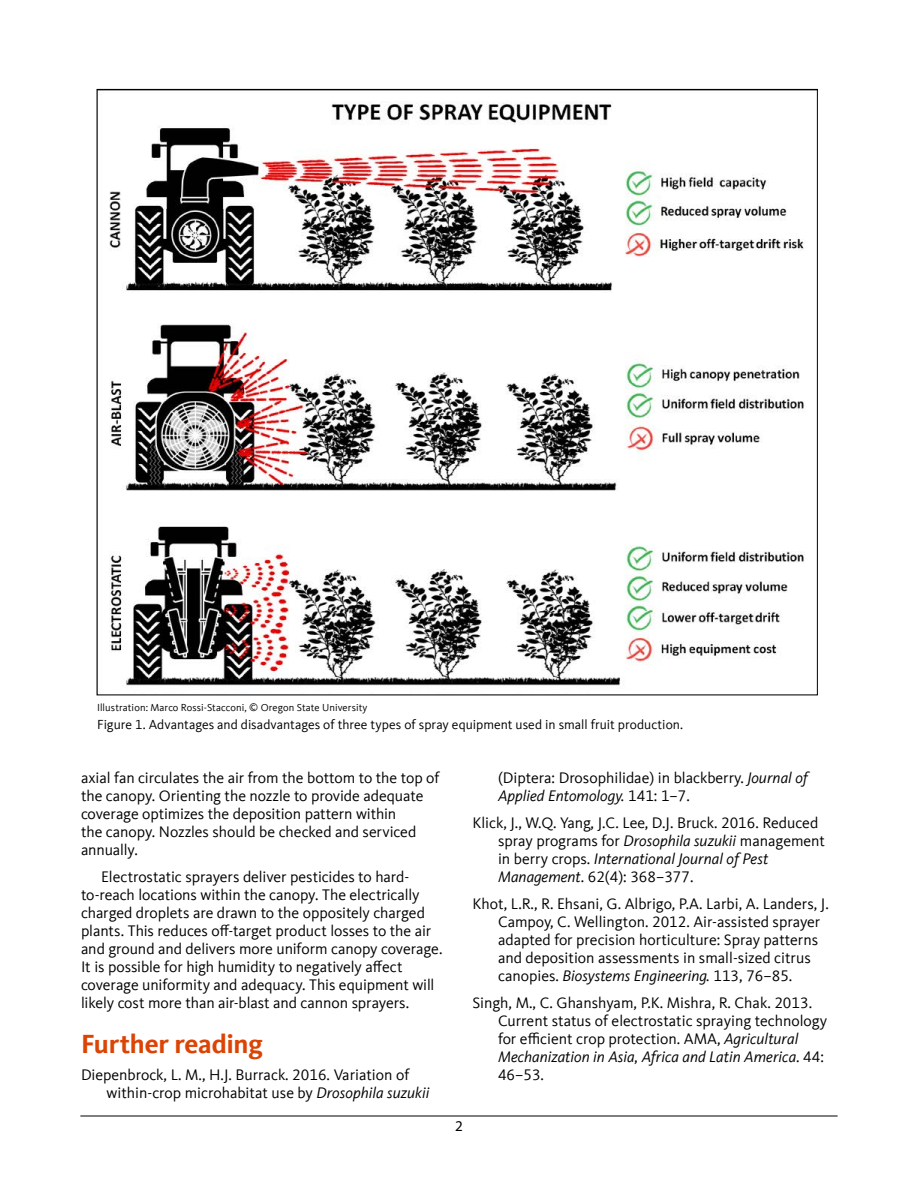
<style>
.page{position:relative;width:918px;height:1188px;background:#fff}
.page>*{position:absolute;margin:0;border:0;box-sizing:border-box;transform-origin:0 0}
.Subhead_18_orange{font:700 27px "Kievit Offc";letter-spacing:-.01em;color:#dc4405}
.References{font:15.75px/18px "Kievit Offc";color:#000}
.Body_Text1{font:15.75px/18px "Kievit Offc";letter-spacing:-.005em;color:#000}
.t1{font:15px "Myriad Pro";color:#000}
.t2{font:13.5px "Kievit Offc";color:#000}
.Credit{font:10.5px "Kievit Offc";letter-spacing:.01em;color:#000}
.s1{font-style:italic}
</style>
<div class="page">
<hr style="left:80px;top:1116px;width:758px;height:1px;background:#000">
<img style="left:109px;top:101px;width:695px;height:585px">
<p class="Credit" style="left:97px;top:702px;width:272px">Illustration: Marco Rossi-Stacconi, © Oregon State University</p>
<p class="t2" style="left:97px;top:717px;width:588px">Figure 1. Advantages and disadvantages of three types of spray equipment used in small fruit production.</p>
<p class="References" style="left:498px;top:769px;width:311px">(Diptera: Drosophilidae) in blackberry. <span class="s1">Journal of<br>Applied Entomology.</span> 141: 1–7.</p>
<p class="References" style="left:498px;top:814px;width:329px;text-indent:-26px">Klick, J., W.Q. Yang, J.C. Lee, D.J. Bruck. 2016. Reduced spray programs for <span class="s1">Drosophila suzukii</span> management in berry crops. <span class="s1">International Journal of Pest Management</span>. 62(4): 368–377.</p>
<p class="References" style="left:498px;top:895px;width:332px;text-indent:-26px">Khot, L.R., R. Ehsani, G. Albrigo, P.A. Larbi, A. Landers, J.<br>Campoy, C. Wellington. 2012. Air-assisted sprayer adapted for precision horticulture: Spray patterns and deposition assessments in small-sized citrus canopies. <span class="s1">Biosystems Engineering.</span> 113, 76–85.</p>
<p class="References" style="left:498px;top:994px;width:331px;text-indent:-26px">Singh, M., C. Ghanshyam, P.K. Mishra, R. Chak. 2013.<br>Current status of electrostatic spraying technology for efficient crop protection. AMA, <span class="s1">Agricultural Mechanization in Asia, Africa and Latin America</span>. 44:<br>46–53.</p>
<p class="Body_Text1" style="left:81px;top:769px;width:360px">axial fan circulates the air from the bottom to the top of the canopy. Orienting the nozzle to provide adequate coverage optimizes the deposition pattern within<br>the canopy. Nozzles should be checked and serviced annually.</p>
<p class="Body_Text1" style="left:81px;top:868px;width:363px;text-indent:20px">Electrostatic sprayers deliver pesticides to hard&shy;to-reach locations within the canopy. The electrically charged droplets are drawn to the oppositely charged plants. This reduces off-target product losses to the air and ground and delivers more uniform canopy coverage.<br>It is possible for high humidity to negatively affect coverage uniformity and adequacy. This equipment will likely cost more than air-blast and cannon sprayers.</p>
<h2 class="Subhead_18_orange" style="left:81px;top:1028px;width:183px">Further reading</h2>
<p class="References" style="left:106px;top:1066px;width:324px;text-indent:-26px">Diepenbrock, L. M., H.J. Burrack. 2016. Variation of within-crop microhabitat use by <span class="s1">Drosophila suzukii</span></p>
<p class="t1" style="left:455px;top:1117px;width:9px">2</p>
</div>
